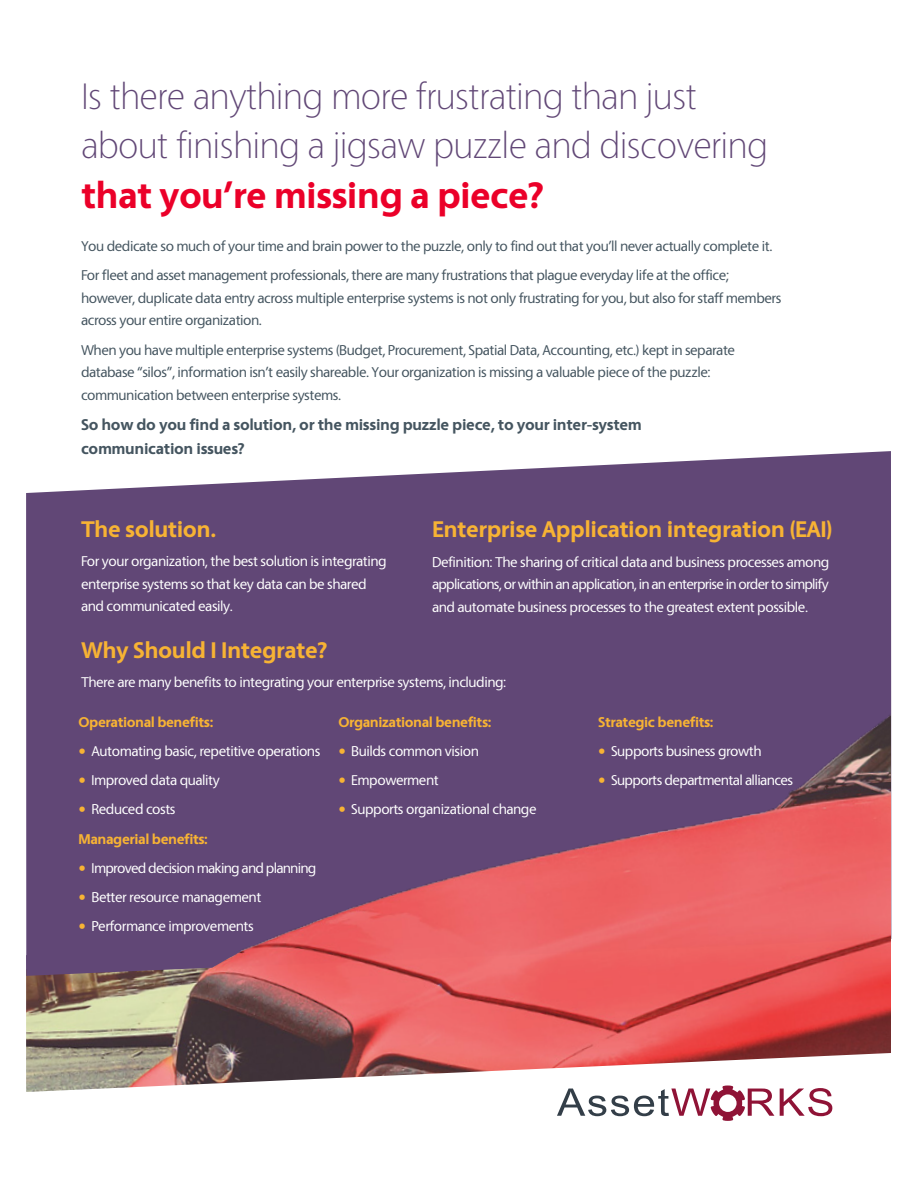
<style>
.page{position:relative;width:918px;height:1188px;background:#fff}
.page>*{position:absolute;margin:0;border:0;box-sizing:border-box;transform-origin:0 0}
.t1{font:200 39px/49.5px "Vegur";letter-spacing:-.02em;color:#614776}
.t2{font:700 39px "Vegur";letter-spacing:-.02em;color:#eb0029}
.t3{font:700 24px "Vegur";letter-spacing:-.02em;color:#f7b334}
.t4{font:700 16.5px/24px "Vegur";letter-spacing:-.02em;color:#455560}
.t5{font:15px/22.5px "Vegur";letter-spacing:-.03em;color:#fff}
.t6{font:15px/22.5px "Vegur";letter-spacing:-.03em;color:#455560}
.t7{font:700 15px/29.2px "Vegur";letter-spacing:-.03em;color:#f7b334}
.t8{font:15px "Vegur";letter-spacing:-.05em;color:#fff}
.s1{font-family:"Calibri";font-weight:700;color:#f7b334}
.s2{font-family:"Calibri"}
.s3{font-weight:400;color:#fff}
</style>
<div class="page">
<svg style="left:780px;top:1092px;width:52px;height:24px"></svg>
<svg style="left:557px;top:1092px;width:217px;height:29px"></svg>
<svg style="left:26px;top:451px;width:865px;height:214px;background:#705983"></svg>
<img style="left:26px;top:665px;width:865px;height:427px">
<svg style="left:26px;top:951px;width:215px;height:25px;background:#725071"></svg>
<h1 class="t1" style="left:81px;top:74px;width:689px">Is there anything more frustrating than just about finishing a jigsaw puzzle and discovering</h1>
<h1 class="t2" style="left:81px;top:178px;width:465px">that you’re missing a piece?</h1>
<p class="t6" style="left:81px;top:233px;width:693px;line-height:29.2px">You dedicate so much of your time and brain power to the puzzle, only to find out that you’ll never actually complete it.<br>For fleet and asset management professionals, there are many frustrations that plague everyday life at the office;</p>
<p class="t6" style="left:81px;top:288px;width:702px">however, duplicate data entry across multiple enterprise systems is not only frustrating for you, but also for staff members across your entire organization.</p>
<p class="t6" style="left:81px;top:340px;width:656px">When you have multiple enterprise systems (Budget, Procurement, Spatial Data, Accounting, etc.) kept in separate database “silos”, information isn’t easily shareable. Your organization is missing a valuable piece of the puzzle: communication between enterprise systems.</p>
<p class="t4" style="left:81px;top:414px;width:562px">So how do you find a solution, or the missing puzzle piece, to your inter-system communication issues?</p>
<h2 class="t3" style="left:81px;top:519px;width:137px">The solution.</h2>
<p class="t5" style="left:81px;top:551px;width:307px">For your organization, the best solution is integrating enterprise systems so that key data can be shared and communicated easily.</p>
<h2 class="t3" style="left:432px;top:519px;width:402px">Enterprise Application integration (EAI)</h2>
<p class="t5" style="left:432px;top:552px;width:399px;text-align:justify">Definition: The sharing of critical data and business processes among applications, or within an application, in an enterprise in order to simplify and automate business processes to the greatest extent possible.</p>
<h2 class="t3" style="left:81px;top:640px;width:248px">Why Should I Integrate?</h2>
<p class="t5" style="left:81px;top:672px;width:427px">There are many benefits to integrating your enterprise systems, including:</p>
<p class="t7" style="left:79px;top:708px;width:136px">Operational benefits:</p>
<p class="t5" style="left:79px;top:741px;width:243px"><span class="s1">•</span> Automating basic, repetitive operations</p>
<p class="t5" style="left:79px;top:770px;width:143px"><span class="s1">•</span> Improved data quality</p>
<p class="t7" style="left:79px;top:796px;width:131px"><span class="s2">•</span> <span class="s3">Reduced costs<br></span>Managerial benefits:</p>
<p class="t8" style="left:79px;top:862px;width:239px"><span class="s1">•</span> Improved decision making and planning</p>
<p class="t5" style="left:79px;top:887px;width:184px"><span class="s1">•</span> Better resource management</p>
<p class="t5" style="left:79px;top:916px;width:177px"><span class="s1">•</span> Performance improvements</p>
<p class="t7" style="left:338px;top:708px;width:154px">Organizational benefits:</p>
<p class="t5" style="left:338px;top:741px;width:142px"><span class="s1">•</span> Builds common vision</p>
<p class="t5" style="left:338px;top:770px;width:102px"><span class="s1">•</span> Empowerment</p>
<p class="t5" style="left:338px;top:799px;width:200px"><span class="s1">•</span> Supports organizational change</p>
<p class="t7" style="left:598px;top:708px;width:117px">Strategic benefits:</p>
<p class="t5" style="left:598px;top:741px;width:165px"><span class="s1">•</span> Supports business growth</p>
<p class="t5" style="left:598px;top:770px;width:196px"><span class="s1">•</span> Supports departmental alliances</p>
</div>
